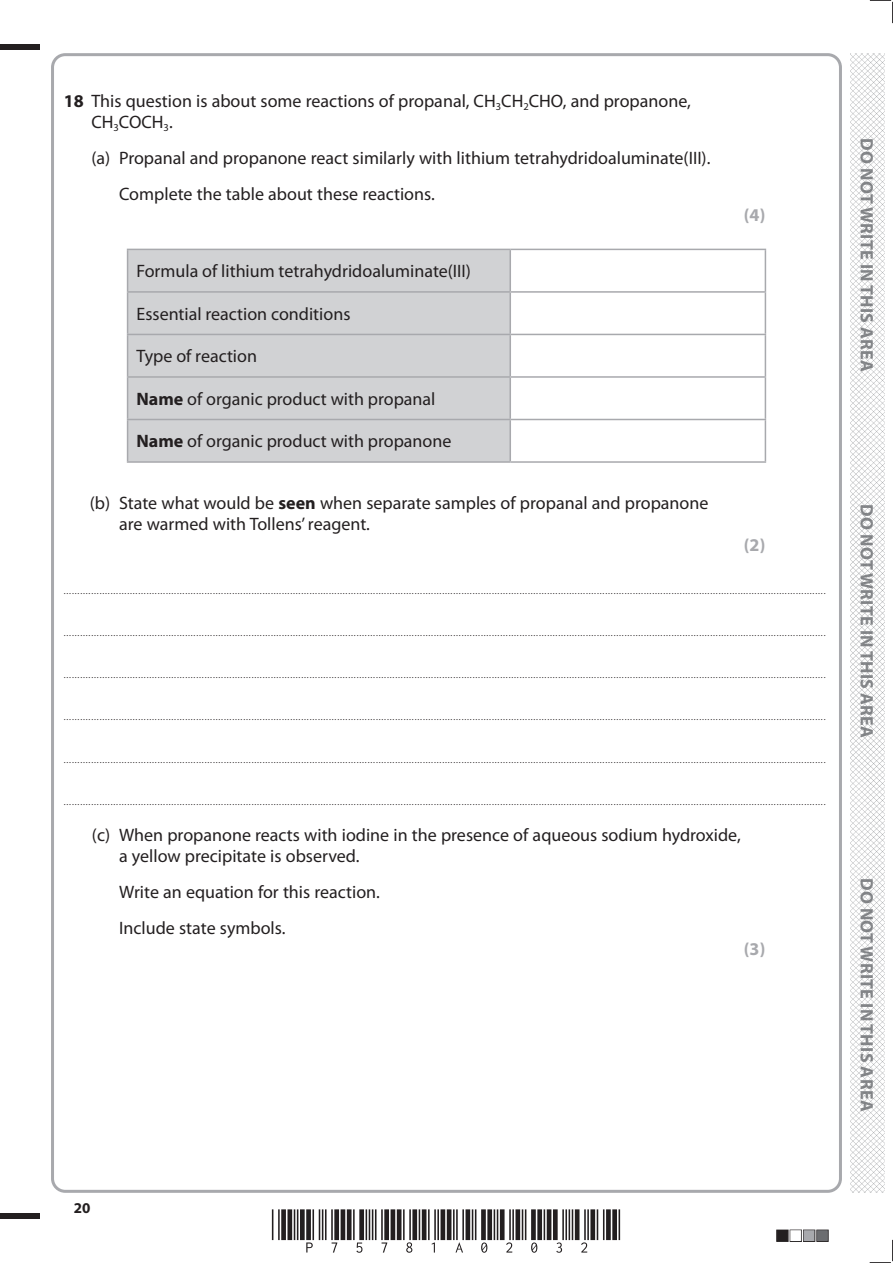
<style>
.page{position:relative;width:893px;height:1263px;background:#fff}
.page>*{position:absolute;margin:0;border:0;box-sizing:border-box;transform-origin:0 0}
.t1{font:18px/21px "Myriad Pro";color:#231f20}
.t2{font:700 18px "Myriad Pro";letter-spacing:.02em;color:#808285}
.t3{font:700 18px "Myriad Pro";color:#a8a9ad}
.t4{font:700 15px "Myriad Pro";color:#231f20}
.t5{font:9px "Myriad Pro";color:#231f20}
.s1{font-weight:700}
</style>
<div class="page">
<div style="left:0;top:44px;width:40px;height:5px;background:#231f20"></div>
<div style="left:0;top:1214px;width:40px;height:5px;background:#231f20"></div>
<svg style="left:870px;top:0;width:23px;height:23px"></svg>
<svg style="left:870px;top:1240px;width:23px;height:23px"></svg>
<img style="left:850px;top:53px;width:34px;height:1140px">
<div style="left:128px;top:250px;width:381px;height:211px;background:#d1d2d4"></div>
<hr style="left:127px;top:249px;width:383px;height:1px;background:#a8a9ad">
<hr style="left:127px;top:250px;width:1px;height:41px;background:#a8a9ad">
<hr style="left:510px;top:249px;width:256px;height:1px;background:#a8a9ad">
<hr style="left:509px;top:250px;width:2px;height:41px;background:#a8a9ad">
<hr style="left:765px;top:250px;width:1px;height:41px;background:#a8a9ad">
<hr style="left:127px;top:291px;width:383px;height:2px;background:#a8a9ad">
<hr style="left:127px;top:293px;width:1px;height:41px;background:#a8a9ad">
<hr style="left:510px;top:291px;width:256px;height:2px;background:#a8a9ad">
<hr style="left:509px;top:293px;width:2px;height:41px;background:#a8a9ad">
<hr style="left:765px;top:293px;width:1px;height:41px;background:#a8a9ad">
<hr style="left:127px;top:334px;width:383px;height:1px;background:#a8a9ad">
<hr style="left:127px;top:335px;width:1px;height:41px;background:#a8a9ad">
<hr style="left:510px;top:334px;width:256px;height:1px;background:#a8a9ad">
<hr style="left:509px;top:335px;width:2px;height:41px;background:#a8a9ad">
<hr style="left:765px;top:335px;width:1px;height:41px;background:#a8a9ad">
<hr style="left:127px;top:376px;width:383px;height:2px;background:#a8a9ad">
<hr style="left:127px;top:378px;width:1px;height:41px;background:#a8a9ad">
<hr style="left:510px;top:376px;width:256px;height:2px;background:#a8a9ad">
<hr style="left:509px;top:378px;width:2px;height:41px;background:#a8a9ad">
<hr style="left:765px;top:378px;width:1px;height:41px;background:#a8a9ad">
<hr style="left:127px;top:419px;width:383px;height:1px;background:#a8a9ad">
<hr style="left:127px;top:420px;width:1px;height:41px;background:#a8a9ad">
<hr style="left:510px;top:419px;width:256px;height:1px;background:#a8a9ad">
<hr style="left:509px;top:420px;width:2px;height:41px;background:#a8a9ad">
<hr style="left:765px;top:420px;width:1px;height:41px;background:#a8a9ad">
<hr style="left:127px;top:461px;width:383px;height:2px;background:#a8a9ad">
<hr style="left:510px;top:461px;width:256px;height:2px;background:#a8a9ad">
<h1 class="t1" style="left:91px;top:90px;width:601px;text-indent:-28px"><span class="s1">18</span> This question is about some reactions of propanal, CH<sub>3</sub>CH<sub>2</sub>CHO, and propanone,<br>CH<sub>3</sub>COCH<sub>3</sub>.</h1>
<h1 class="t1" style="left:119px;top:140px;width:593px;line-height:36px;text-indent:-28px">(a) Propanal and propanone react similarly with lithium tetrahydridoaluminate(III).<br>Complete the table about these reactions.</h1>
<h1 class="t1" style="left:137px;top:261px;width:336px">Formula of lithium tetrahydridoaluminate(III)</h1>
<h1 class="t1" style="left:137px;top:303px;width:215px">Essential reaction conditions</h1>
<h1 class="t1" style="left:137px;top:346px;width:122px">Type of reaction</h1>
<h1 class="t1" style="left:137px;top:388px;width:300px"><span class="s1">Name</span> of organic product with propanal</h1>
<h1 class="t1" style="left:137px;top:431px;width:316px"><span class="s1">Name</span> of organic product with propanone</h1>
<h1 class="t1" style="left:119px;top:492px;width:591px;text-indent:-29px">(b) State what would be <span class="s1">seen</span> when separate samples of propanal and propanone are warmed with Tollens’ reagent.</h1>
<h1 class="t3" style="left:744px;top:203px;width:23px">(4)</h1>
<h1 class="t3" style="left:744px;top:533px;width:23px">(2)</h1>
<p class="t5" style="left:64px;top:585px;width:763px">....................................................................................................................................................................................................................................................................................</p>
<p class="t5" style="left:64px;top:627px;width:763px">....................................................................................................................................................................................................................................................................................</p>
<p class="t5" style="left:64px;top:670px;width:763px">....................................................................................................................................................................................................................................................................................</p>
<p class="t5" style="left:64px;top:712px;width:763px">....................................................................................................................................................................................................................................................................................</p>
<p class="t5" style="left:64px;top:754px;width:763px">....................................................................................................................................................................................................................................................................................</p>
<p class="t5" style="left:64px;top:796px;width:763px">....................................................................................................................................................................................................................................................................................</p>
<h1 class="t1" style="left:119px;top:824px;width:623px;text-indent:-27px">(c) When propanone reacts with iodine in the presence of aqueous sodium hydroxide, a yellow precipitate is observed.</h1>
<h1 class="t1" style="left:119px;top:873px;width:262px;line-height:36px">Write an equation for this reaction.<br>Include state symbols.</h1>
<h1 class="t3" style="left:744px;top:937px;width:23px">(3)</h1>
<h1 class="t2" style="left:878px;top:138px;width:235px;rotate:90deg">DO NOT WRITE IN THIS AREA</h1>
<h1 class="t2" style="left:878px;top:504px;width:235px;rotate:90deg">DO NOT WRITE IN THIS AREA</h1>
<h1 class="t2" style="left:878px;top:878px;width:235px;rotate:90deg">DO NOT WRITE IN THIS AREA</h1>
<h2 class="t4" style="left:74px;top:1198px;width:18px">20</h2>
</div>
